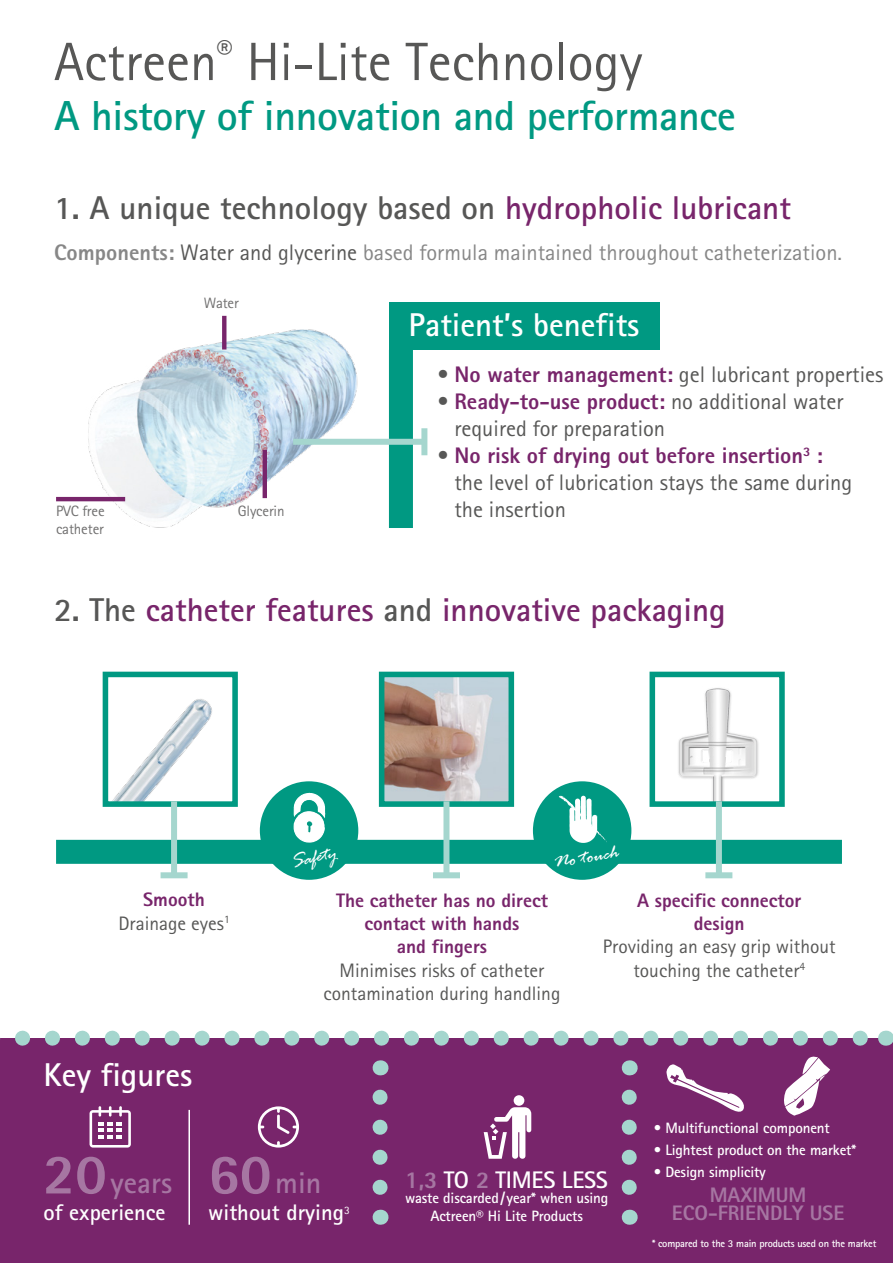
<style>
.page{position:relative;width:893px;height:1263px;background:#fff}
.page>*{position:absolute;margin:0;border:0;box-sizing:border-box;transform-origin:0 0}
.t1{font:54px "Rotis Sans Serif Pro";color:#575756}
.t2{font:700 42px "Rotis Sans Serif Pro";letter-spacing:-.01em;color:#009982}
.t3{font:700 33px "Rotis Sans Serif Pro";color:#575756}
.t4{font:700 33px "Rotis Sans Serif Pro";color:#78256b}
.t5{font:700 33px "Rotis Sans Serif Pro";color:#fff}
.t6{font:700 30px "Rotis Sans Serif Pro";color:#a676a2}
.t7{font:700 24px "Rotis Sans Serif Pro";letter-spacing:-.01em;color:#fff}
.t8{font:22.5px/27px "Rotis Sans Serif Pro";color:#575756}
.t9{font:22.5px "Rotis Sans Serif Pro";color:#878787}
.t10{font:700 22.5px "Rotis Sans Serif Pro";color:#fff}
.t11{font:800 21px/18px "Rotis Sans Serif Pro";color:#a676a2;text-align:center}
.t12{font:italic 19.95px "Rage";color:#fff}
.t13{font:italic 19.65px "Rage";color:#fff}
.t14{font:19.5px/23.4px "Rotis Sans Serif Pro";color:#575756;text-align:center}
.t15{font:800 19.5px/23.4px "Rotis Sans Serif Pro";color:#78256b;text-align:center}
.t16{font:700 15px/18px "Rotis Sans Serif Pro";letter-spacing:-.01em;color:#fff;text-align:center}
.t17{font:15px/18px "Rotis Sans Serif Pro";letter-spacing:-.01em;color:#706f6f}
.t18{font:700 10.5px "Rotis Sans Serif Pro";letter-spacing:-.02em;color:#fff}
.s1{color:#78256b}
.s2{font-weight:800}
.s3{color:#575756}
.s4{font-weight:800;color:#78256b}
.s5{font-weight:800;font-size:57px}
.s6{font-weight:800;color:#a676a2}
.s7{font-weight:400}
</style>
<div class="page">
<div style="left:389px;top:350px;width:24px;height:178px;background:#009982"></div>
<div style="left:56px;top:840px;width:786px;height:24px;background:#009982"></div>
<div style="left:389px;top:302px;width:270px;height:48px;background:#009982"></div>
<img style="left:68px;top:315px;width:291px;height:213px">
<hr style="left:263px;top:450px;width:4px;height:48px;background:#78256b">
<svg style="left:222px;top:316px;width:4px;height:33px"></svg>
<hr style="left:56px;top:497px;width:69px;height:4px;background:#78256b">
<div style="left:293px;top:439px;width:131px;height:6px;background:#a5d6ce"></div>
<div style="left:421px;top:428px;width:6px;height:27px;background:#a5d6ce"></div>
<img style="left:113px;top:699px;width:99px;height:101px">
<div style="left:103px;top:672px;width:135px;height:135px;border:6px solid #009982"></div>
<img style="left:386px;top:679px;width:121px;height:121px">
<div style="left:379px;top:672px;width:135px;height:135px;border:6px solid #009982"></div>
<img style="left:678px;top:688px;width:81px;height:112px">
<div style="left:649px;top:672px;width:136px;height:135px;border:6px solid #009982"></div>
<div style="left:443px;top:801px;width:6px;height:74px;background:#a5d6ce"></div>
<div style="left:433px;top:872px;width:27px;height:6px;background:#a5d6ce"></div>
<div style="left:716px;top:801px;width:6px;height:74px;background:#a5d6ce"></div>
<div style="left:705px;top:872px;width:27px;height:6px;background:#a5d6ce"></div>
<div style="left:171px;top:801px;width:6px;height:74px;background:#a5d6ce"></div>
<div style="left:161px;top:872px;width:27px;height:6px;background:#a5d6ce"></div>
<div style="left:0;top:1038px;width:893px;height:225px;background:#78256b"></div>
<svg style="left:0;top:1031px;width:868px;height:15px"></svg>
<svg style="left:885px;top:1031px;width:1px;height:15px"></svg>
<svg style="left:373px;top:1089px;width:15px;height:98px"></svg>
<svg style="left:380px;top:1210px;width:1px;height:15px"></svg>
<svg style="left:380px;top:1060px;width:1px;height:15px"></svg>
<svg style="left:622px;top:1089px;width:15px;height:98px"></svg>
<svg style="left:629px;top:1210px;width:1px;height:15px"></svg>
<svg style="left:629px;top:1060px;width:1px;height:15px"></svg>
<div style="left:533px;top:781px;width:98px;height:99px;background:#009982;border-radius:50%"></div>
<svg style="left:559px;top:795px;width:48px;height:48px"></svg>
<div style="left:260px;top:781px;width:98px;height:99px;background:#009982;border-radius:50%"></div>
<svg style="left:294px;top:793px;width:32px;height:50px"></svg>
<hr style="left:188px;top:1110px;width:2px;height:115px;background:#fff">
<svg style="left:258px;top:1106px;width:41px;height:41px"></svg>
<svg style="left:90px;top:1106px;width:41px;height:41px"></svg>
<svg style="left:784px;top:1056px;width:46px;height:60px"></svg>
<svg style="left:666px;top:1064px;width:78px;height:48px"></svg>
<div style="left:514px;top:1095px;width:10px;height:11px;background:#fff;border-radius:50%"></div>
<svg style="left:484px;top:1107px;width:47px;height:52px"></svg>
<h1 class="t1" style="left:54px;top:30px;width:590px">Actreen<sup>®</sup> Hi-Lite Technology</h1>
<h2 class="t2" style="left:54px;top:90px;width:683px">A history of innovation and performance</h2>
<h3 class="t3" style="left:54px;top:187px;width:738px">1. A unique technology based on <span class="s1">hydropholic lubricant</span></h3>
<p class="t9" style="left:54px;top:239px;width:790px"><span class="s2">Components:</span> <span class="s3">Water and glycerine</span> based formula maintained throughout catheterization.</p>
<p class="t17" style="left:204px;top:294px;width:37px">Water</p>
<p class="t17" style="left:56px;top:502px;width:50px">PVC free catheter</p>
<p class="t17" style="left:238px;top:502px;width:48px">Glycerin</p>
<h3 class="t5" style="left:409px;top:304px;width:232px">Patient’s benefits</h3>
<p class="t8" style="left:437px;top:361px;width:448px">• <span class="s4">No water management:</span> gel lubricant properties</p>
<p class="t8" style="left:454px;top:388px;width:391px;text-indent:-17px">• <span class="s4">Ready-to-use product:</span> no additional water required for preparation</p>
<p class="t8" style="left:454px;top:442px;width:399px;text-indent:-17px">• <span class="s4">No risk of drying out before insertion</span><sup>3</sup> <span class="s4">: </span>the level of lubrication stays the same during the insertion</p>
<h3 class="t4" style="left:54px;top:589px;width:673px"><span class="s3">2. The</span> catheter features <span class="s3">and</span> innovative packaging</h3>
<p class="t13" style="left:290px;top:850px;width:48px;rotate:-10deg">Safety</p>
<p class="t12" style="left:552px;top:852px;width:67px;rotate:-10deg">No touch</p>
<p class="t14" style="left:118px;top:888px;width:113px"><span class="s4">Smooth<br></span>Drainage eyes<sup>1</sup></p>
<p class="t15" style="left:336px;top:888px;width:213px">The catheter has no direct contact with hands<br>and fingers</p>
<p class="t14" style="left:323px;top:959px;width:238px">Minimises risks of catheter contamination during handling</p>
<h3 class="t5" style="left:43px;top:1054px;width:151px">Key figures</h3>
<p class="t15" style="left:637px;top:888px;width:166px">A specific connector design</p>
<p class="t14" style="left:603px;top:935px;width:234px">Providing an easy grip without touching the catheter<sup>4</sup></p>
<h3 class="t6" style="left:43px;top:1164px;width:130px"><span class="s5">20</span>years</h3>
<p class="t10" style="left:43px;top:1198px;width:124px">of experience</p>
<h3 class="t6" style="left:208px;top:1164px;width:115px"><span class="s5">60</span>min</h3>
<p class="t10" style="left:208px;top:1198px;width:143px">without drying<sup>3</sup></p>
<p class="t7" style="left:405px;top:1165px;width:204px"><span class="s6">1,3</span> TO <span class="s6">2</span> TIMES LESS</p>
<p class="t16" style="left:405px;top:1189px;width:205px">waste discarded/year* when using<br>Actreen® Hi Lite Products</p>
<p class="t16" style="left:654px;top:1118px;width:177px"><span class="s7">•</span> Multifunctional component</p>
<p class="t16" style="left:654px;top:1140px;width:204px"><span class="s7">•</span> Lightest product on the market*</p>
<p class="t16" style="left:654px;top:1163px;width:114px"><span class="s7">•</span> Design simplicity</p>
<p class="t11" style="left:672px;top:1186px;width:174px">MAXIMUM<br>ECO-FRIENDLY USE</p>
<p class="t18" style="left:652px;top:1237px;width:226px">* compared to the 3 main products used on the market</p>
</div>
